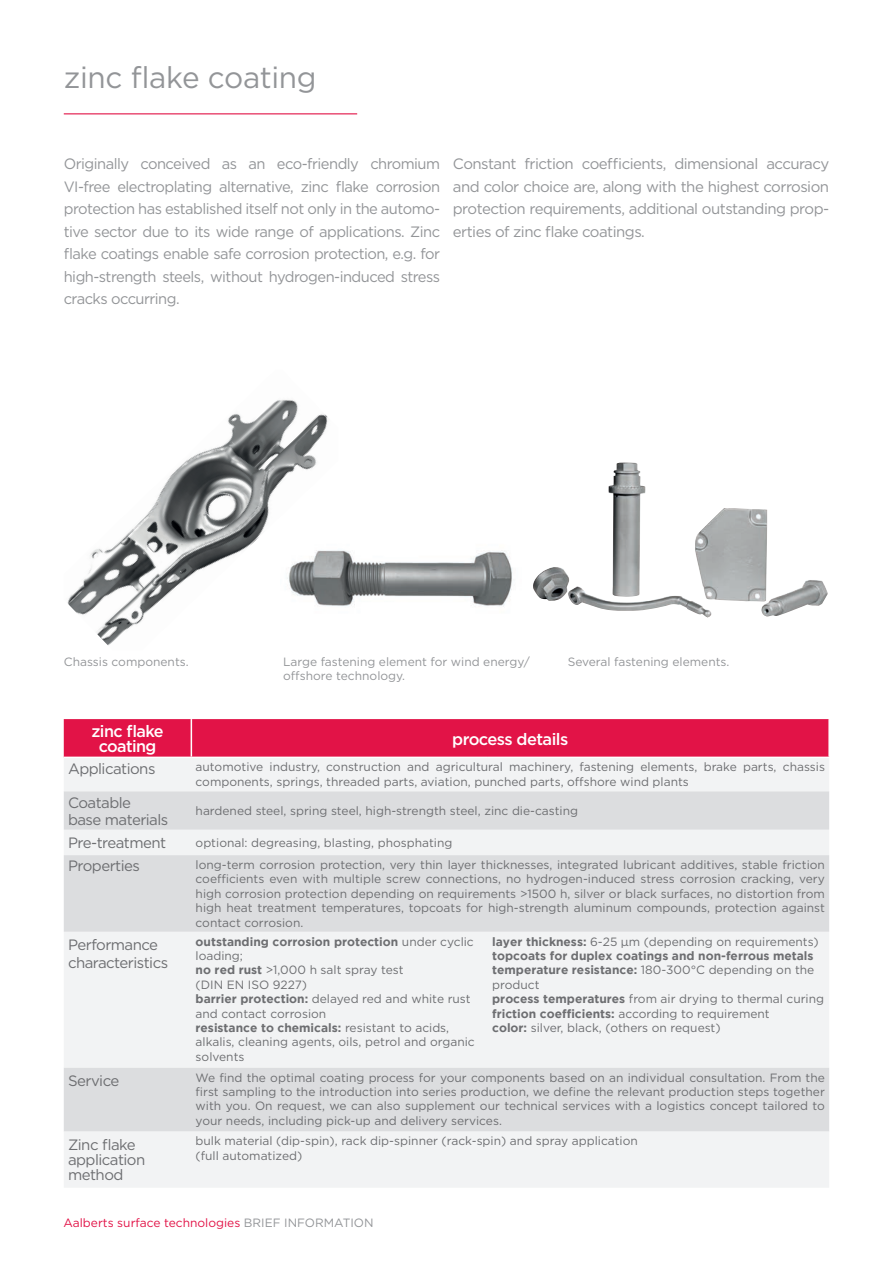
<style>
.page{position:relative;width:893px;height:1263px;background:#fff}
.page>*{position:absolute;margin:0;border:0;box-sizing:border-box;transform-origin:0 0}
.t1{font:30px "Gotham";letter-spacing:-.01em;color:#939598}
.t2{font:500 16.5px/15px "Gotham";letter-spacing:-.035em;color:#fff;text-align:center}
.t3{font:15px/22.5px "Gotham";letter-spacing:-.035em;color:#939598;text-align:justify}
.t4{font:15px/15px "Gotham";letter-spacing:-.035em;color:#6d6e71}
.t5{font:12px/14.4px "Gotham";color:#6d6e71}
.t6{font:12px/14.4px "Gotham";color:#939598}
.t7{font:12px "Gotham";color:#e21347}
.s1{font-weight:700}
.s2{color:#939598}
</style>
<div class="page">
<hr style="left:64px;top:113px;width:293px;height:1px;background:#e21347">
<div style="left:64px;top:719px;width:764px;height:38px;background:#e21347"></div>
<div style="left:64px;top:758px;width:765px;height:33px;background:#f2f3f4"></div>
<svg style="left:64px;top:791px;width:765px;height:340px;fill:#dcdddf"></svg>
<div style="left:64px;top:1131px;width:765px;height:56px;background:#f2f3f4"></div>
<hr style="left:191px;top:719px;width:1px;height:38px;background:#fff">
<img style="left:67px;top:400px;width:261px;height:246px">
<img style="left:280px;top:534px;width:232px;height:98px">
<img style="left:533px;top:462px;width:295px;height:155px">
<h1 class="t1" style="left:64px;top:64px;width:254px">zinc flake coating</h1>
<p class="t3" style="left:64px;top:154px;width:378px">Originally conceived as an eco-friendly chromium VI-free electroplating alternative, zinc flake corrosion protection has established itself not only in the automo&shy;tive sector due to its wide range of applications. Zinc flake coatings enable safe corrosion protection, e.g. for high-strength steels, without hydrogen-induced stress cracks occurring.</p>
<p class="t3" style="left:453px;top:154px;width:378px">Constant friction coefficients, dimensional accuracy and color choice are, along with the highest corrosion protection requirements, additional outstanding prop&shy;erties of zinc flake coatings.</p>
<p class="t6" style="left:64px;top:655px;width:126px">Chassis components.</p>
<p class="t6" style="left:283px;top:655px;width:248px">Large fastening element for wind energy/ offshore technology.</p>
<p class="t6" style="left:568px;top:655px;width:163px">Several fastening elements.</p>
<h2 class="t2" style="left:91px;top:724px;width:74px">zinc flake coating</h2>
<h2 class="t2" style="left:452px;top:732px;width:118px">process details</h2>
<p class="t4" style="left:68px;top:762px;width:89px">Applications</p>
<p class="t5" style="left:196px;top:760px;width:631px">automotive industry, construction and agricultural machinery, fastening elements, brake parts, chassis components, springs, threaded parts, aviation, punched parts, offshore wind plants</p>
<p class="t4" style="left:68px;top:795px;width:102px;line-height:16.5px">Coatable<br>base materials</p>
<p class="t5" style="left:196px;top:804px;width:384px">hardened steel, spring steel, high-strength steel, zinc die-casting</p>
<p class="t4" style="left:68px;top:836px;width:100px">Pre-treatment</p>
<p class="t5" style="left:196px;top:836px;width:258px">optional: degreasing, blasting, phosphating</p>
<p class="t4" style="left:68px;top:859px;width:74px">Properties</p>
<p class="t5" style="left:196px;top:858px;width:631px;text-align:justify">long-term corrosion protection, very thin layer thicknesses, integrated lubricant additives, stable friction coefficients even with multiple screw connections, no hydrogen-induced stress corrosion cracking, very high corrosion protection depending on requirements &gt;1500 h, silver or black surfaces, no distortion from high heat treatment temperatures, topcoats for high-strength aluminum compounds, protection against contact corrosion.</p>
<p class="t4" style="left:68px;top:936px;width:102px;line-height:18.8px">Performance characteristics</p>
<p class="t5" style="left:196px;top:935px;width:281px"><span class="s1">outstanding corrosion protection</span> under cyclic loading;<br><span class="s1">no red rust</span> &gt;1,000 h salt spray test<br>(DIN EN ISO 9227)<br><span class="s1">barrier protection:</span> delayed red and white rust and contact corrosion<br><span class="s1">resistance to chemicals:</span> resistant to acids, alkalis, cleaning agents, oils, petrol and organic solvents</p>
<p class="t5" style="left:492px;top:935px;width:333px"><span class="s1">layer thickness:</span> 6-25 µm (depending on requirements) <span class="s1">topcoats for duplex coatings and non-ferrous metals temperature resistance:</span> 180-300°C depending on the product<br><span class="s1">process temperatures</span> from air drying to thermal curing <span class="s1">friction coefficients:</span> according to requirement<br><span class="s1">color:</span> silver, black, (others on request)</p>
<p class="t4" style="left:68px;top:1074px;width:53px">Service</p>
<p class="t5" style="left:196px;top:1071px;width:631px;text-align:justify">We find the optimal coating process for your components based on an individual consultation. From the first sampling to the introduction into series production, we define the relevant production steps together with you. On request, we can also supplement our technical services with a logistics concept tailored to your needs, including pick-up and delivery services.</p>
<p class="t4" style="left:68px;top:1137px;width:79px">Zinc flake application method</p>
<p class="t5" style="left:196px;top:1135px;width:444px">bulk material (dip-spin), rack dip-spinner (rack-spin) and spray application (full automatized)</p>
<p class="t7" style="left:63px;top:1217px;width:312px">Aalberts surface technologies <span class="s2">BRIEF INFORMATION</span></p>
</div>
